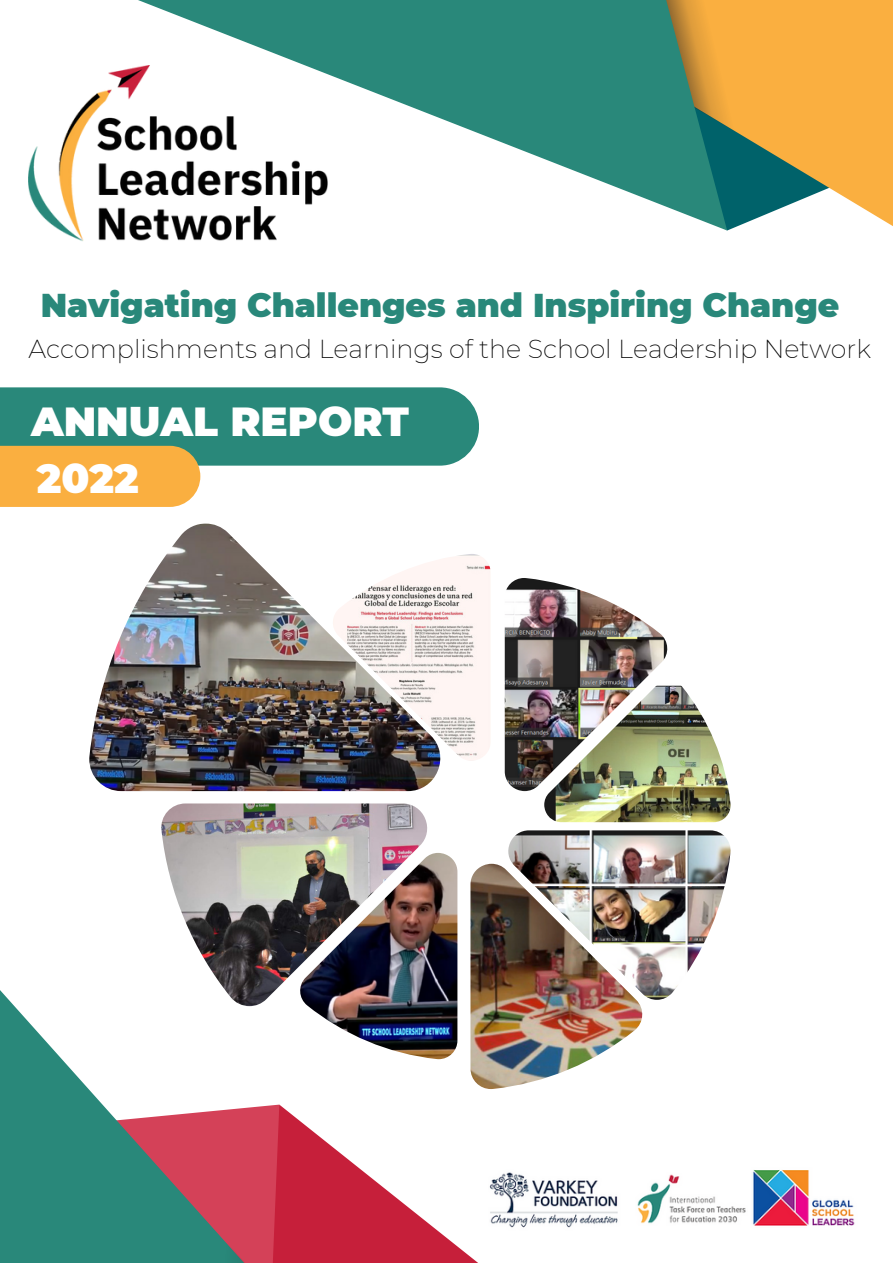
<style>
.page{position:relative;width:893px;height:1264px;background:#fff}
.page>*{position:absolute;margin:0;border:0;box-sizing:border-box;transform-origin:0 0}
.t1{font:900 40.5px "Montserrat";color:#fff}
.t2{font:900 33px "Montserrat";color:#29887a}
.t3{font:200 25.35px "Montserrat";color:#000}
</style>
<div class="page">
<img style="left:172px;top:523px;width:74px;height:28px">
<div style="left:0;top:387px;width:479px;height:78px;background:#29887a"></div>
<div style="left:0;top:446px;width:200px;height:61px;background:#faaf40"></div>
<img style="left:59px;top:230px;width:218px;height:11px">
<svg style="left:726px;top:0;width:166px;height:231px;fill:#faaf40"></svg>
<div style="left:765px;top:0;width:31px;height:153px;background:#faaf40"></div>
<svg style="left:28px;top:0;width:737px;height:230px"></svg>
<img style="left:85px;top:551px;width:646px;height:644px">
<svg style="left:0;top:990px;width:85px;height:272px;fill:#29887a"></svg>
<div style="left:65px;top:1195px;width:43px;height:67px;background:#29887a"></div>
<svg style="left:108px;top:1104px;width:747px;height:158px"></svg>
<p class="t2" style="left:41px;top:285px;width:800px">Navigating Challenges and Inspiring Change</p>
<p class="t3" style="left:29px;top:333px;width:843px">Accomplishments and Learnings of the School Leadership Network</p>
<p class="t1" style="left:31px;top:397px;width:379px">ANNUAL REPORT</p>
<p class="t1" style="left:37px;top:454px;width:103px">2022</p>
</div>
